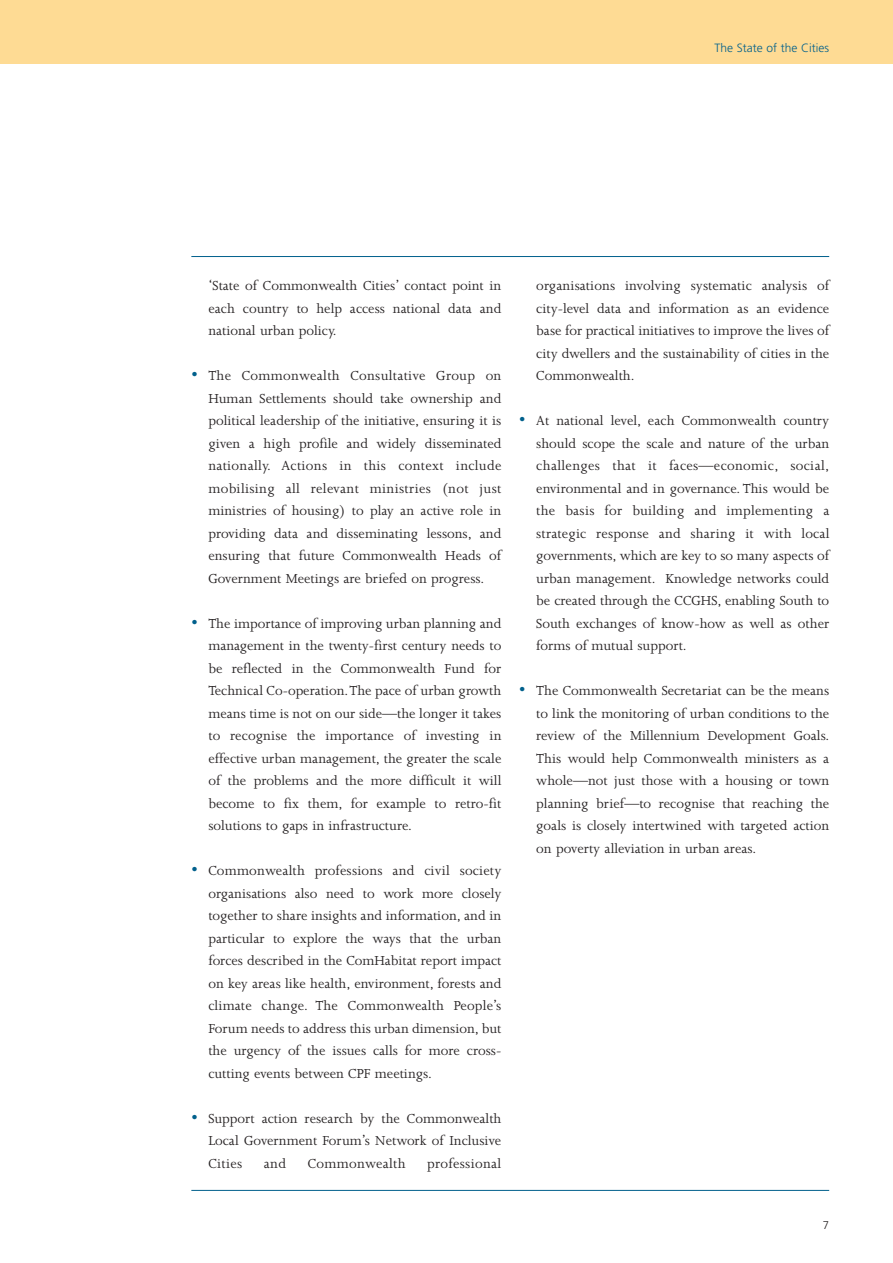
<style>
.page{position:relative;width:893px;height:1263px;background:#fff}
.page>*{position:absolute;margin:0;border:0;box-sizing:border-box;transform-origin:0 0}
.t1{font:15px/22.5px "Joanna";color:#231f20;text-align:justify}
.t2{font:15px "Joanna";letter-spacing:.02em;color:#231f20}
.t3{font:300 12px "Frutiger";color:#01608c}
.t4{font:300 11.25px "Frutiger";color:#231f20}
.s1{font-size:18px;color:#01608c}
</style>
<div class="page">
<div style="left:0;top:0;width:893px;height:64px;background:#fedb94"></div>
<hr style="left:191px;top:256px;width:638px;height:1px;background:#01608c">
<hr style="left:191px;top:1190px;width:638px;height:1px;background:#01608c">
<p class="t3" style="left:714px;top:43px;width:116px">The State of the Cities</p>
<p class="t1" style="left:208px;top:276px;width:295px">‘State of Commonwealth Cities’ contact point in each country to help access national data and national urban policy.</p>
<p class="t1" style="left:208px;top:366px;width:295px;text-indent:-17px"><span class="s1">•</span> The Commonwealth Consultative Group on Human Settlements should take ownership and political leadership of the initiative, ensuring it is given a high profile and widely disseminated nationally. Actions in this context include mobilising all relevant ministries (not just ministries of housing) to play an active role in providing data and disseminating lessons, and ensuring that future Commonwealth Heads of Government Meetings are briefed on progress.</p>
<p class="t1" style="left:208px;top:613px;width:295px;text-indent:-17px"><span class="s1">•</span> The importance of improving urban planning and management in the twenty-first century needs to be reflected in the Commonwealth Fund for Technical Co-operation.The pace of urban growth means time is not on our side—the longer it takes to recognise the importance of investing in effective urban management, the greater the scale of the problems and the more difficult it will become to fix them, for example to retro-fit solutions to gaps in infrastructure.</p>
<p class="t1" style="left:208px;top:861px;width:295px;text-indent:-17px"><span class="s1">•</span> Commonwealth professions and civil society organisations also need to work more closely together to share insights and information, and in particular to explore the ways that the urban forces described in the ComHabitat report impact on key areas like health, environment, forests and climate change. The Commonwealth People’s Forum needs to address this urban dimension, but the urgency of the issues calls for more cross&shy;cutting events between CPF meetings.</p>
<p class="t1" style="left:208px;top:1108px;width:294px;text-indent:-17px"><span class="s1">•</span> Support action research by the Commonwealth Local Government Forum’s Network of Inclusive Cities</p>
<p class="t1" style="left:264px;top:1153px;width:24px">and</p>
<p class="t2" style="left:308px;top:1158px;width:99px">Commonwealth</p>
<p class="t2" style="left:427px;top:1158px;width:76px">professional</p>
<p class="t1" style="left:536px;top:276px;width:295px">organisations involving systematic analysis of city-level data and information as an evidence base for practical initiatives to improve the lives of city dwellers and the sustainability of cities in the Commonwealth.</p>
<p class="t1" style="left:536px;top:411px;width:295px;text-indent:-17px"><span class="s1">•</span> At national level, each Commonwealth country should scope the scale and nature of the urban challenges that it faces—economic, social, environmental and in governance. This would be the basis for building and implementing a strategic response and sharing it with local governments, which are key to so many aspects of urban management. Knowledge networks could be created through the CCGHS, enabling South to South exchanges of know-how as well as other forms of mutual support.</p>
<p class="t1" style="left:536px;top:681px;width:295px;text-indent:-17px"><span class="s1">•</span> The Commonwealth Secretariat can be the means to link the monitoring of urban conditions to the review of the Millennium Development Goals.<br>This would help Commonwealth ministers as a whole—not just those with a housing or town planning brief—to recognise that reaching the goals is closely intertwined with targeted action on poverty alleviation in urban areas.</p>
<p class="t4" style="left:823px;top:1220px;width:8px">7</p>
</div>
